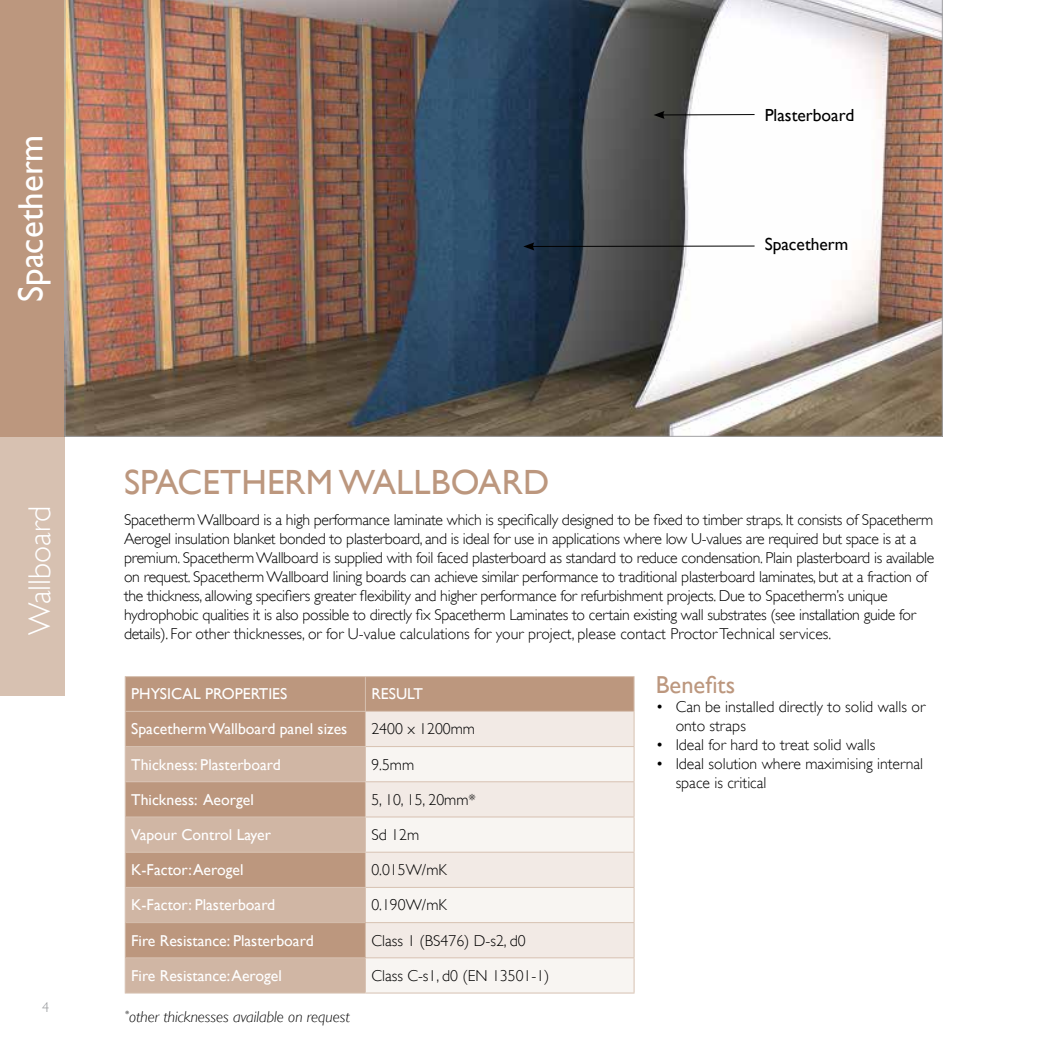
<style>
.page{position:relative;width:1042px;height:1042px;background:#fff}
.page>*{position:absolute;margin:0;border:0;box-sizing:border-box;transform-origin:0 0}
.t1{font:35px "Gill Sans";letter-spacing:.005em;color:#bc977e}
.t2{font:35px "Gill Sans";color:#fff}
.t3{font:300 31.5px "Gill Sans";color:#fff}
.t4{font:24.5px "Gill Sans";color:#bc977e}
.t5{font:17.5px "Gill Sans";color:#000}
.t6{font:300 15.75px/18.9px "Gill Sans";letter-spacing:-.02em;color:#000}
.t7{font:15.75px "Gill Sans";color:#fff}
.t8{font:300 15.75px/18.9px "Gill Sans";color:#000}
.t9{font:italic 300 15.75px "Gill Sans";color:#000}
.t10{font:300 14px "Gill Sans";color:#939598}
</style>
<div class="page">
<div style="left:0;top:0;width:64px;height:437px;background:#bc977e"></div>
<div style="left:0;top:438px;width:64px;height:258px;background:#d7c1b1"></div>
<div style="left:126px;top:677px;width:507px;height:69px;background:#bc977e"></div>
<div style="left:366px;top:712px;width:267px;height:34px;background:#f2eae5"></div>
<svg style="left:126px;top:747px;width:239px;height:245px;background:#c9ab97"></svg>
<svg style="left:366px;top:747px;width:267px;height:245px;fill:#f8f5f2"></svg>
<div style="left:125px;top:922px;width:240px;height:36px;background:#bc977e"></div>
<hr style="left:125px;top:676px;width:240px;height:1px;background:#d7c1b1">
<hr style="left:125px;top:677px;width:1px;height:34px;background:#d7c1b1">
<hr style="left:365px;top:676px;width:269px;height:1px;background:#d7c1b1">
<hr style="left:633px;top:677px;width:1px;height:34px;background:#d7c1b1">
<hr style="left:125px;top:711px;width:240px;height:1px;background:#d7c1b1">
<hr style="left:125px;top:712px;width:1px;height:34px;background:#d7c1b1">
<hr style="left:365px;top:711px;width:269px;height:1px;background:#d7c1b1">
<hr style="left:365px;top:712px;width:1px;height:34px;background:#d7c1b1">
<hr style="left:633px;top:712px;width:1px;height:34px;background:#d7c1b1">
<hr style="left:125px;top:746px;width:240px;height:1px;background:#d7c1b1">
<hr style="left:125px;top:747px;width:1px;height:34px;background:#d7c1b1">
<hr style="left:365px;top:746px;width:269px;height:1px;background:#d7c1b1">
<hr style="left:365px;top:747px;width:1px;height:34px;background:#d7c1b1">
<hr style="left:633px;top:747px;width:1px;height:34px;background:#d7c1b1">
<hr style="left:125px;top:781px;width:240px;height:1px;background:#d7c1b1">
<hr style="left:125px;top:782px;width:1px;height:34px;background:#d7c1b1">
<hr style="left:365px;top:781px;width:269px;height:1px;background:#d7c1b1">
<hr style="left:365px;top:782px;width:1px;height:34px;background:#d7c1b1">
<hr style="left:633px;top:782px;width:1px;height:34px;background:#d7c1b1">
<hr style="left:125px;top:816px;width:240px;height:1px;background:#d7c1b1">
<hr style="left:125px;top:817px;width:1px;height:35px;background:#d7c1b1">
<hr style="left:365px;top:816px;width:269px;height:1px;background:#d7c1b1">
<hr style="left:365px;top:817px;width:1px;height:35px;background:#d7c1b1">
<hr style="left:633px;top:817px;width:1px;height:35px;background:#d7c1b1">
<hr style="left:125px;top:852px;width:240px;height:1px;background:#d7c1b1">
<hr style="left:125px;top:852px;width:1px;height:35px;background:#d7c1b1">
<hr style="left:365px;top:852px;width:269px;height:1px;background:#d7c1b1">
<hr style="left:365px;top:852px;width:1px;height:35px;background:#d7c1b1">
<hr style="left:633px;top:852px;width:1px;height:35px;background:#d7c1b1">
<hr style="left:125px;top:887px;width:240px;height:1px;background:#d7c1b1">
<hr style="left:125px;top:888px;width:1px;height:34px;background:#d7c1b1">
<hr style="left:365px;top:887px;width:269px;height:1px;background:#d7c1b1">
<hr style="left:365px;top:888px;width:1px;height:34px;background:#d7c1b1">
<hr style="left:633px;top:888px;width:1px;height:34px;background:#d7c1b1">
<hr style="left:125px;top:922px;width:240px;height:1px;background:#d7c1b1">
<hr style="left:125px;top:923px;width:1px;height:34px;background:#d7c1b1">
<hr style="left:365px;top:922px;width:269px;height:1px;background:#d7c1b1">
<hr style="left:365px;top:923px;width:1px;height:34px;background:#d7c1b1">
<hr style="left:633px;top:923px;width:1px;height:34px;background:#d7c1b1">
<hr style="left:125px;top:957px;width:240px;height:1px;background:#d7c1b1">
<hr style="left:125px;top:958px;width:1px;height:34px;background:#d7c1b1">
<hr style="left:365px;top:957px;width:269px;height:1px;background:#d7c1b1">
<hr style="left:365px;top:958px;width:1px;height:34px;background:#d7c1b1">
<hr style="left:633px;top:958px;width:1px;height:34px;background:#d7c1b1">
<hr style="left:125px;top:992px;width:240px;height:1px;background:#d7c1b1">
<hr style="left:365px;top:992px;width:269px;height:1px;background:#d7c1b1">
<hr style="left:365px;top:677px;width:1px;height:34px;background:#d7c1b1">
<img style="left:64px;top:0;width:879px;height:437px">
<hr style="left:662px;top:114px;width:92px;height:1px;background:#000">
<svg style="left:653px;top:111px;width:11px;height:8px"></svg>
<hr style="left:531px;top:246px;width:223px;height:1px;background:#000">
<svg style="left:523px;top:242px;width:11px;height:8px"></svg>
<h1 class="t2" style="left:10px;top:302px;width:169px;rotate:-90deg">Spacetherm</h1>
<h2 class="t3" style="left:22px;top:635px;width:131px;rotate:-90deg">Wallboard</h2>
<p class="t10" style="left:42px;top:999px;width:8px">4</p>
<p class="t5" style="left:765px;top:105px;width:91px">Plasterboard</p>
<h1 class="t1" style="left:124px;top:461px;width:427px">SPACETHERM WALLBOARD</h1>
<p class="t5" style="left:765px;top:234px;width:85px">Spacetherm</p>
<p class="t6" style="left:124px;top:510px;width:812px">Spacetherm Wallboard is a high performance laminate which is specifically designed to be fixed to timber straps. It consists of Spacetherm Aerogel insulation blanket bonded to plasterboard, and is ideal for use in applications where low U-values are required but space is at a premium. Spacetherm Wallboard is supplied with foil faced plasterboard as standard to reduce condensation. Plain plasterboard is available on request. Spacetherm Wallboard lining boards can achieve similar performance to traditional plasterboard laminates, but at a fraction of the thickness, allowing specifiers greater flexibility and higher performance for refurbishment projects. Due to Spacetherm’s unique hydrophobic qualities it is also possible to directly fix Spacetherm Laminates to certain existing wall substrates (see installation guide for details). For other thicknesses, or for U-value calculations for your project, please contact Proctor Technical services.</p>
<p class="t7" style="left:131px;top:685px;width:158px">PHYSICAL PROPERTIES</p>
<p class="t7" style="left:371px;top:685px;width:53px">RESULT</p>
<p class="t7" style="left:131px;top:720px;width:218px">Spacetherm Wallboard panel sizes</p>
<p class="t8" style="left:371px;top:720px;width:105px">2400 x 1200mm</p>
<p class="t7" style="left:131px;top:755px;width:151px">Thickness: Plasterboard</p>
<p class="t6" style="left:371px;top:755px;width:44px">9.5mm</p>
<p class="t7" style="left:131px;top:790px;width:124px">Thickness: Aeorgel</p>
<p class="t6" style="left:371px;top:790px;width:106px">5, 10, 15, 20mm*</p>
<p class="t7" style="left:131px;top:825px;width:141px">Vapour Control Layer</p>
<p class="t6" style="left:371px;top:825px;width:49px">Sd 12m</p>
<p class="t7" style="left:131px;top:860px;width:114px">K-Factor: Aerogel</p>
<p class="t6" style="left:371px;top:860px;width:77px">0.015W/mK</p>
<p class="t7" style="left:131px;top:896px;width:146px">K-Factor: Plasterboard</p>
<p class="t6" style="left:371px;top:896px;width:77px">0.190W/mK</p>
<p class="t7" style="left:131px;top:931px;width:184px">Fire Resistance: Plasterboard</p>
<p class="t8" style="left:371px;top:931px;width:156px">Class 1 (BS476) D-s2, d0</p>
<p class="t7" style="left:131px;top:966px;width:152px">Fire Resistance: Aerogel</p>
<p class="t8" style="left:371px;top:966px;width:180px">Class C-s1, d0 (EN 13501-1)</p>
<p class="t9" style="left:125px;top:1008px;width:226px"><sup>*</sup>other thicknesses available on request</p>
<h3 class="t4" style="left:656px;top:670px;width:81px">Benefits</h3>
<p class="t8" style="left:676px;top:697px;width:251px;text-indent:-20px">• Can be installed directly to solid walls or onto straps</p>
<p class="t8" style="left:656px;top:735px;width:221px">• Ideal for hard to treat solid walls</p>
<p class="t8" style="left:676px;top:754px;width:249px;text-indent:-20px">• Ideal solution where maximising internal space is critical</p>
</div>
